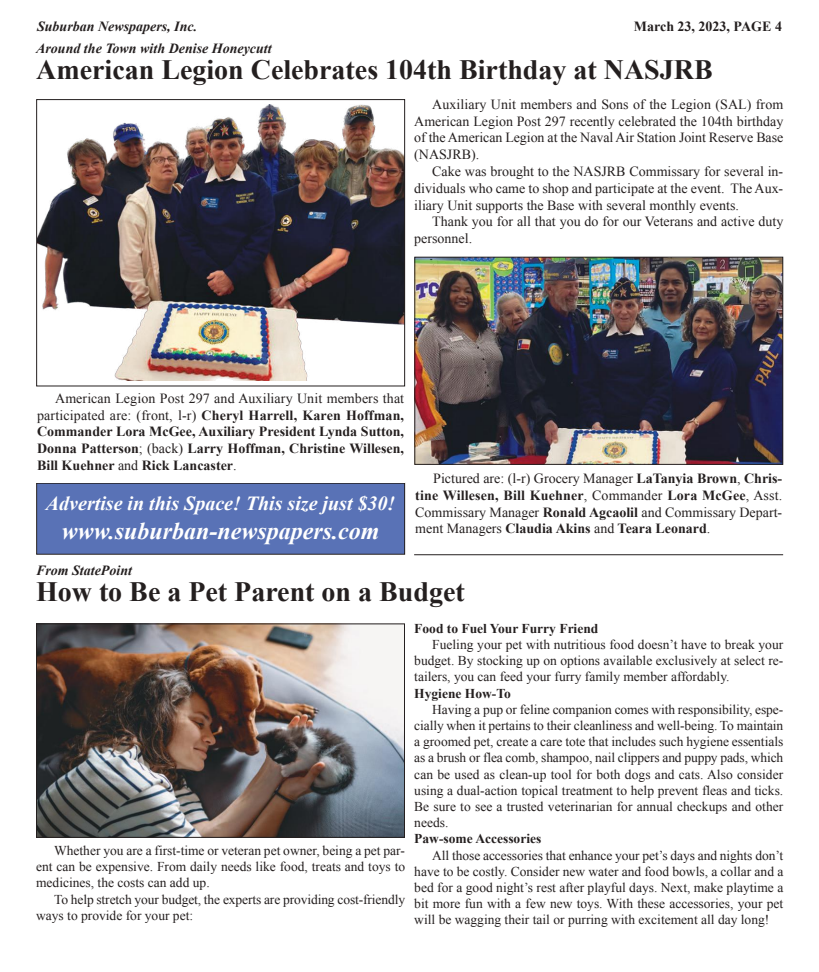
<style>
.page{position:relative;width:819px;height:972px;background:#fff}
.page>*{position:absolute;margin:0;border:0;box-sizing:border-box;transform-origin:0 0}
.t1{font:700 28px "Times New Roman";color:#241f1f}
.t2{font:italic 700 24px "Times New Roman";color:#fff}
.t3{font:italic 700 20px "Times New Roman";color:#fff}
.t4{font:14px/16.8px "Times New Roman";color:#241f1f;text-align:justify}
.t5{font:700 14px/16.8px "Times New Roman";color:#241f1f;text-align:justify}
.t6{font:italic 700 14px "Times New Roman";color:#241f1f}
.t7{font:13.5px/16.2px "Times New Roman";color:#241f1f;text-align:justify}
.t8{font:700 13.5px "Times New Roman";color:#241f1f}
.s1{font-weight:400}
.s2{font-weight:700}
</style>
<div class="page">
<div style="left:37px;top:483px;width:368px;height:71px;background:#5972b6"></div>
<div style="left:36px;top:483px;width:369px;height:72px;border:1px solid #241f1f"></div>
<img style="left:38px;top:104px;width:365px;height:277px">
<div style="left:36px;top:99px;width:369px;height:287px;border:1px solid #241f1f"></div>
<img style="left:416px;top:259px;width:365px;height:204px">
<div style="left:414px;top:257px;width:369px;height:208px;border:1px solid #241f1f"></div>
<hr style="left:414px;top:554px;width:369px;height:1px;background:#241f1f">
<img style="left:38px;top:625px;width:365px;height:211px">
<div style="left:36px;top:623px;width:369px;height:215px;border:1px solid #241f1f"></div>
<p class="t6" style="left:37px;top:18px;width:162px">Suburban Newspapers, Inc.</p>
<p class="t5" style="left:634px;top:17px;width:150px">March 23, 2023, PAGE 4</p>
<p class="t6" style="left:36px;top:40px;width:237px">Around the Town with Denise Honeycutt</p>
<h1 class="t1" style="left:36px;top:54px;width:678px">American Legion Celebrates 104th Birthday at NASJRB</h1>
<p class="t4" style="left:414px;top:96px;width:371px;text-indent:18px">Auxiliary Unit members and Sons of the Legion (SAL) from American Legion Post 297 recently celebrated the 104th birthday of the American Legion at the Naval Air Station Joint Reserve Base (NASJRB).</p>
<p class="t4" style="left:414px;top:163px;width:370px;text-indent:18px">Cake was brought to the NASJRB Commissary for several in&shy;dividuals who came to shop and participate at the event. The Aux&shy;iliary Unit supports the Base with several monthly events.</p>
<p class="t4" style="left:414px;top:213px;width:371px;text-indent:18px">Thank you for all that you do for our Veterans and active duty personnel.</p>
<p class="t5" style="left:37px;top:390px;width:369px;text-indent:18px"><span class="s1">American Legion Post 297 and Auxiliary Unit members that participated are: (front, l-r)</span> Cheryl Harrell, Karen Hoffman, Commander Lora McGee, Auxiliary President Lynda Sutton, Donna Patterson<span class="s1">; (back)</span> Larry Hoffman, Christine Willesen, Bill Kuehner <span class="s1">and</span> Rick Lancaster<span class="s1">.</span></p>
<h3 class="t3" style="left:46px;top:492px;width:351px">Advertise in this Space! This size just $30!</h3>
<h2 class="t2" style="left:62px;top:517px;width:319px">www.suburban-newspapers.com</h2>
<p class="t4" style="left:415px;top:470px;width:369px;text-indent:18px">Pictured are: (l-r) Grocery Manager <span class="s2">LaTanyia Brown</span>, <span class="s2">Chris&shy;tine Willesen, Bill Kuehner</span>, Commander <span class="s2">Lora McGee</span>, Asst.<br>Commissary Manager <span class="s2">Ronald Agcaolil</span> and Commissary Depart&shy;ment Managers <span class="s2">Claudia Akins</span> and <span class="s2">Teara Leonard</span>.</p>
<p class="t6" style="left:36px;top:562px;width:98px">From StatePoint</p>
<h1 class="t1" style="left:36px;top:576px;width:430px">How to Be a Pet Parent on a Budget</h1>
<p class="t7" style="left:36px;top:842px;width:371px;text-indent:18px">Whether you are a first-time or veteran pet owner, being a pet par&shy;ent can be expensive. From daily needs like food, treats and toys to medicines, the costs can add up.</p>
<p class="t7" style="left:36px;top:891px;width:371px;text-indent:18px">To help stretch your budget, the experts are providing cost-friendly ways to provide for your pet:</p>
<p class="t8" style="left:414px;top:621px;width:186px">Food to Fuel Your Furry Friend</p>
<p class="t7" style="left:414px;top:636px;width:371px;text-indent:18px">Fueling your pet with nutritious food doesn’t have to break your budget. By stocking up on options available exclusively at select re&shy;tailers, you can feed your furry family member affordably.</p>
<p class="t8" style="left:414px;top:686px;width:98px">Hygiene How-To</p>
<p class="t7" style="left:414px;top:701px;width:371px;text-indent:18px">Having a pup or feline companion comes with responsibility, espe&shy;cially when it pertains to their cleanliness and well-being. To maintain a groomed pet, create a care tote that includes such hygiene essentials as a brush or flea comb, shampoo, nail clippers and puppy pads, which can be used as clean-up tool for both dogs and cats. Also consider using a dual-action topical treatment to help prevent fleas and ticks.<br>Be sure to see a trusted veterinarian for annual checkups and other needs.</p>
<p class="t8" style="left:414px;top:831px;width:129px">Paw-some Accessories</p>
<p class="t7" style="left:414px;top:847px;width:371px;text-indent:18px">All those accessories that enhance your pet’s days and nights don’t have to be costly. Consider new water and food bowls, a collar and a bed for a good night’s rest after playful days. Next, make playtime a bit more fun with a few new toys. With these accessories, your pet will be wagging their tail or purring with excitement all day long!</p>
</div>
